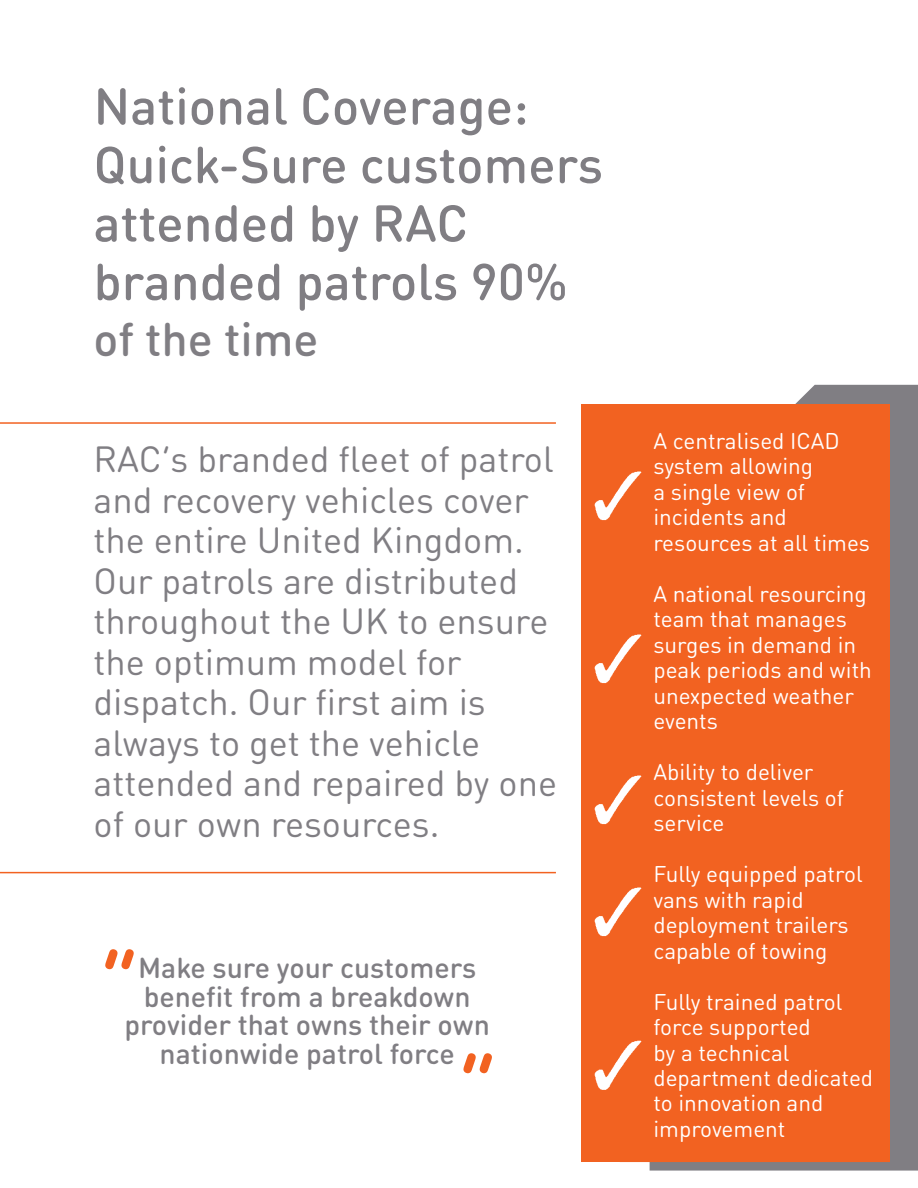
<style>
.page{position:relative;width:918px;height:1188px;background:#fff}
.page>*{position:absolute;margin:0;border:0;box-sizing:border-box;transform-origin:0 0}
.t1{font:500 82.5px "DIN Round OT";color:#f26221}
.t2{font:500 51px/58.5px "DIN Round OT";color:#807e83}
.t3{font:500 46.5px "DIN Round OT";color:#807e83}
.t4{font:36px/40.5px "DIN Round OT";color:#807e83}
.t5{font:500 28.5px/28.5px "DIN Round OT";color:#807e83;text-align:center}
.t6{font:22.5px/25.5px "DIN Round OT";color:#fff}
</style>
<div class="page">
<div style="left:650px;top:869px;width:268px;height:302px;background:#807e83"></div>
<div style="left:889px;top:702px;width:29px;height:167px;background:#807e83"></div>
<svg style="left:650px;top:385px;width:268px;height:317px;fill:#807e83"></svg>
<div style="left:581px;top:405px;width:308px;height:757px;background:#f26221"></div>
<img style="left:594px;top:471px;width:48px;height:50px">
<img style="left:594px;top:634px;width:48px;height:50px">
<img style="left:594px;top:775px;width:48px;height:50px">
<img style="left:594px;top:887px;width:48px;height:50px">
<img style="left:594px;top:1040px;width:48px;height:50px">
<hr style="left:0;top:422px;width:556px;height:2px;background:#f26221">
<hr style="left:0;top:872px;width:556px;height:1px;background:#f26221">
<h2 class="t2" style="left:94px;top:76px;width:511px">National Coverage:<br>Quick-Sure customers attended by RAC branded patrols 90%</h2>
<h3 class="t3" style="left:94px;top:309px;width:226px">of the time</h3>
<p class="t4" style="left:94px;top:438px;width:465px">RAC’s branded fleet of patrol and recovery vehicles cover the entire U nited Kingdom.<br>Our patrols are distributed throughout the U K to ensure the optimum model for dispatch. Our first aim is always to get the vehicle attended and repaired by one of our own resources.</p>
<h1 class="t1" style="left:100px;top:926px;width:40px">“</h1>
<p class="t5" style="left:124px;top:953px;width:367px">Make sure your customers benefit from a breakdown provider that owns their own nationwide patrol force</p>
<h1 class="t1" style="left:459px;top:1030px;width:40px">“</h1>
<p class="t6" style="left:653px;top:427px;width:218px">A centralised ICAD system allowing<br>a single view of incidents and resources at all times</p>
<p class="t6" style="left:653px;top:580px;width:220px">A national resourcing team that manages surges in demand in peak periods and with unexpected weather events</p>
<p class="t6" style="left:653px;top:759px;width:192px">Ability to deliver consistent levels of service</p>
<p class="t6" style="left:653px;top:861px;width:211px">Fully equipped patrol vans with rapid deployment trailers capable of towing</p>
<p class="t6" style="left:653px;top:988px;width:221px">Fully trained patrol force supported<br>by a technical department dedicated to innovation and improvement</p>
</div>
